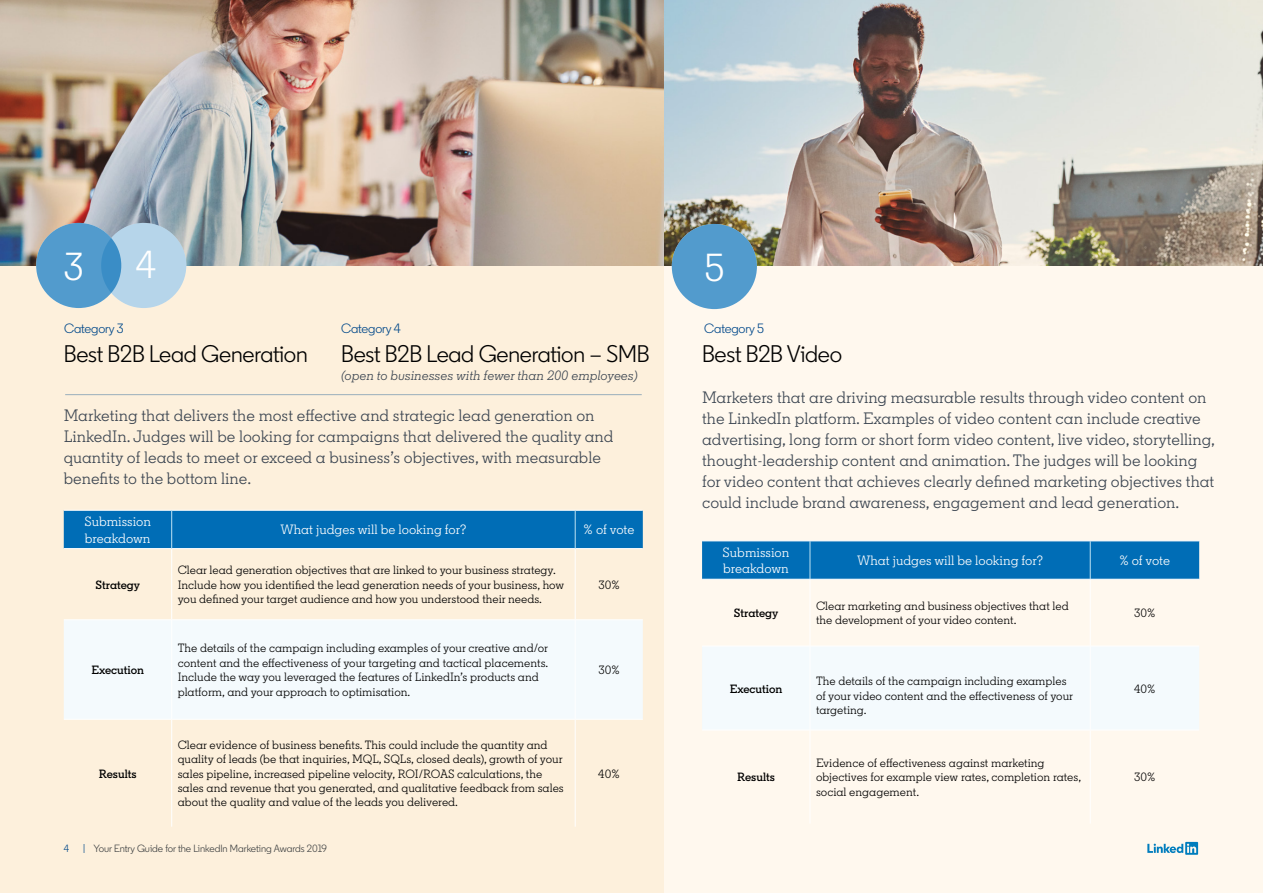
<style>
.page{position:relative;width:1263px;height:893px;background:#fff8ee}
.page>*{position:absolute;margin:0;border:0;box-sizing:border-box;transform-origin:0 0}
.t1{font:39px "Community";color:#fff}
.t2{font:24px "Community";letter-spacing:-.01em;color:#000}
.t3{font:16.5px/21px "Community Slab";color:#3a4450}
.t4{font:13.5px/16.2px "Community Slab";color:#fff}
.t5{font:italic 13.5px "Community Slab";color:#3a4450}
.t6{font:13.5px "Community";letter-spacing:-.01em;color:#00488a}
.t7{font:12px/14.4px "Community Slab";color:#000}
.t8{font:600 12px "Community Slab";color:#000}
.t9{font:10.5px "Community";color:#3d4041}
.t10{font:10.5px "Community";color:#00488a}
.s1{color:#00488a}
</style>
<div class="page">
<img style="left:663px;top:0;width:600px;height:265px">
<img style="left:0;top:0;width:663px;height:893px">
<div style="left:702px;top:542px;width:497px;height:37px;background:#006db6"></div>
<div style="left:702px;top:647px;width:497px;height:83px;background:#f4fafd"></div>
<hr style="left:702px;top:541px;width:108px;height:1px;background:#fff">
<hr style="left:810px;top:541px;width:280px;height:1px;background:#fff">
<hr style="left:1090px;top:541px;width:109px;height:1px;background:#fff">
<hr style="left:702px;top:579px;width:108px;height:1px;background:#fff">
<hr style="left:810px;top:579px;width:280px;height:1px;background:#fff">
<hr style="left:810px;top:579px;width:1px;height:67px;background:#fff">
<hr style="left:1090px;top:579px;width:109px;height:1px;background:#fff">
<hr style="left:1090px;top:579px;width:1px;height:67px;background:#fff">
<hr style="left:702px;top:646px;width:108px;height:1px;background:#fff">
<hr style="left:810px;top:646px;width:280px;height:1px;background:#fff">
<hr style="left:810px;top:646px;width:1px;height:84px;background:#fff">
<hr style="left:1090px;top:646px;width:109px;height:1px;background:#fff">
<hr style="left:1090px;top:646px;width:1px;height:84px;background:#fff">
<hr style="left:702px;top:730px;width:108px;height:1px;background:#fff">
<hr style="left:810px;top:730px;width:280px;height:1px;background:#fff">
<hr style="left:810px;top:730px;width:1px;height:94px;background:#fff">
<hr style="left:1090px;top:730px;width:109px;height:1px;background:#fff">
<hr style="left:1090px;top:730px;width:1px;height:94px;background:#fff">
<hr style="left:810px;top:541px;width:1px;height:38px;background:#bee3f3">
<hr style="left:1090px;top:541px;width:1px;height:38px;background:#bee3f3">
<div style="left:36px;top:223px;width:85px;height:85px;background:#529bcd;border-radius:50%"></div>
<svg style="left:101px;top:223px;width:85px;height:85px;background:#a5cbe5"></svg>
<div style="left:64px;top:511px;width:579px;height:37px;background:#006db6"></div>
<div style="left:64px;top:620px;width:579px;height:99px;background:#f4fafd"></div>
<hr style="left:64px;top:510px;width:108px;height:1px;background:#fff">
<hr style="left:172px;top:510px;width:403px;height:1px;background:#fff">
<hr style="left:575px;top:510px;width:68px;height:1px;background:#fff">
<hr style="left:64px;top:548px;width:108px;height:1px;background:#fff">
<hr style="left:172px;top:548px;width:403px;height:1px;background:#fff">
<hr style="left:171px;top:549px;width:1px;height:71px;background:#fff">
<hr style="left:575px;top:548px;width:68px;height:1px;background:#fff">
<hr style="left:575px;top:549px;width:1px;height:71px;background:#fff">
<hr style="left:64px;top:619px;width:108px;height:1px;background:#fff">
<hr style="left:172px;top:619px;width:403px;height:1px;background:#fff">
<hr style="left:171px;top:620px;width:1px;height:99px;background:#fff">
<hr style="left:575px;top:619px;width:68px;height:1px;background:#fff">
<hr style="left:575px;top:620px;width:1px;height:99px;background:#fff">
<hr style="left:64px;top:719px;width:108px;height:1px;background:#fff">
<hr style="left:172px;top:719px;width:403px;height:1px;background:#fff">
<hr style="left:171px;top:719px;width:1px;height:108px;background:#fff">
<hr style="left:575px;top:719px;width:68px;height:1px;background:#fff">
<hr style="left:575px;top:719px;width:1px;height:108px;background:#fff">
<hr style="left:171px;top:510px;width:1px;height:38px;background:#bee3f3">
<hr style="left:575px;top:510px;width:1px;height:38px;background:#bee3f3">
<div style="left:672px;top:224px;width:85px;height:85px;background:#529bcd;border-radius:50%"></div>
<hr style="left:65px;top:394px;width:577px;height:1px;background:#00488a">
<svg style="left:1147px;top:842px;width:51px;height:13px"></svg>
<h1 class="t1" style="left:64px;top:243px;width:22px">3</h1>
<h1 class="t1" style="left:136px;top:240px;width:22px">4</h1>
<h1 class="t1" style="left:704px;top:244px;width:22px">5</h1>
<p class="t6" style="left:64px;top:320px;width:61px">Category 3</p>
<p class="t6" style="left:341px;top:320px;width:61px">Category 4</p>
<p class="t6" style="left:704px;top:320px;width:61px">Category 5</p>
<h2 class="t2" style="left:64px;top:339px;width:245px">Best B2B Lead Generation</h2>
<h2 class="t2" style="left:341px;top:339px;width:310px">Best B2B Lead Generation – SMB</h2>
<p class="t5" style="left:341px;top:367px;width:298px">(open to businesses with fewer than 200 employees)</p>
<p class="t3" style="left:64px;top:405px;width:551px">Marketing that delivers the most effective and strategic lead generation on LinkedIn. Judges will be looking for campaigns that delivered the quality and quantity of leads to meet or exceed a business’s objectives, with measurable benefits to the bottom line.</p>
<p class="t4" style="left:84px;top:514px;width:68px">Submission breakdown</p>
<p class="t4" style="left:280px;top:522px;width:188px">What judges will be looking for?</p>
<p class="t4" style="left:584px;top:522px;width:52px">% of vote</p>
<p class="t8" style="left:96px;top:577px;width:46px">Strategy</p>
<p class="t7" style="left:178px;top:563px;width:388px">Clear lead generation objectives that are linked to your business strategy.<br>Include how you identified the lead generation needs of your business, how you defined your target audience and how you understood their needs.</p>
<p class="t7" style="left:598px;top:577px;width:23px">30%</p>
<p class="t8" style="left:91px;top:662px;width:54px">Execution</p>
<p class="t8" style="left:99px;top:766px;width:39px">Results</p>
<p class="t7" style="left:178px;top:641px;width:372px">The details of the campaign including examples of your creative and/or content and the effectiveness of your targeting and tactical placements.<br>Include the way you leveraged the features of LinkedIn’s products and platform, and your approach to optimisation.</p>
<p class="t7" style="left:178px;top:737px;width:388px">Clear evidence of business benefits. This could include the quantity and quality of leads (be that inquiries, MQL, SQLs, closed deals), growth of your sales pipeline, increased pipeline velocity, ROI/ROAS calculations, the sales and revenue that you generated, and qualitative feedback from sales about the quality and value of the leads you delivered.</p>
<p class="t10" style="left:64px;top:842px;width:7px">4</p>
<p class="t9" style="left:83px;top:842px;width:246px"><span class="s1">|</span> Your Entry Guide for the LinkedIn Marketing Awards 2019</p>
<p class="t7" style="left:598px;top:663px;width:23px">30%</p>
<p class="t7" style="left:598px;top:766px;width:23px">40%</p>
<h2 class="t2" style="left:702px;top:339px;width:142px">Best B2B Video</h2>
<p class="t3" style="left:702px;top:386px;width:514px">Marketers that are driving measurable results through video content on the LinkedIn platform. Examples of video content can include creative advertising, long form or short form video content, live video, storytelling, thought-leadership content and animation. The judges will be looking for video content that achieves clearly defined marketing objectives that could include brand awareness, engagement and lead generation.</p>
<p class="t4" style="left:723px;top:544px;width:68px">Submission breakdown</p>
<p class="t4" style="left:857px;top:552px;width:188px">What judges will be looking for?</p>
<p class="t4" style="left:1119px;top:552px;width:52px">% of vote</p>
<p class="t8" style="left:734px;top:605px;width:46px">Strategy</p>
<p class="t7" style="left:816px;top:599px;width:254px">Clear marketing and business objectives that led the development of your video content.</p>
<p class="t7" style="left:1134px;top:606px;width:23px">30%</p>
<p class="t8" style="left:730px;top:681px;width:54px">Execution</p>
<p class="t7" style="left:816px;top:674px;width:259px">The details of the campaign including examples of your video content and the effectiveness of your targeting.</p>
<p class="t7" style="left:1134px;top:681px;width:23px">40%</p>
<p class="t8" style="left:737px;top:770px;width:39px">Results</p>
<p class="t7" style="left:816px;top:756px;width:267px">Evidence of effectiveness against marketing objectives for example view rates, completion rates, social engagement.</p>
<p class="t7" style="left:1134px;top:770px;width:23px">30%</p>
</div>
